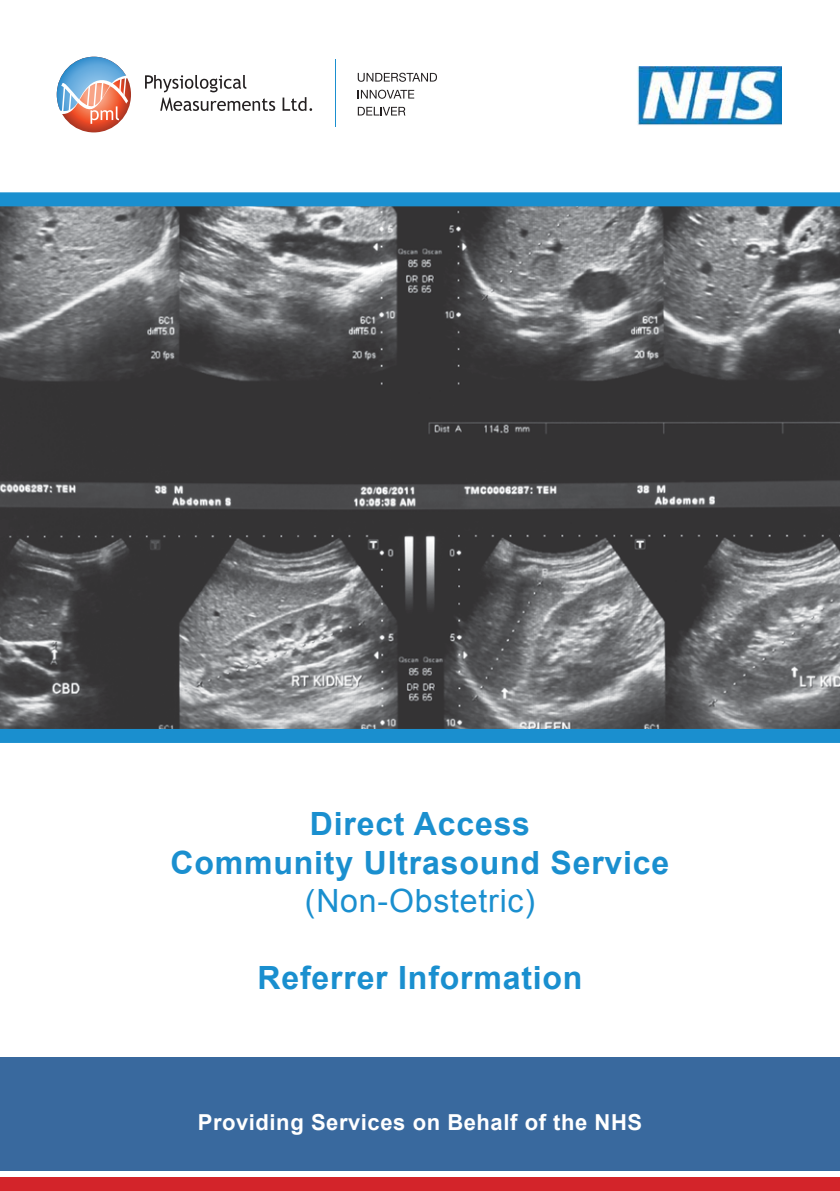
<style>
.page{position:relative;width:840px;height:1191px;background:#fff}
.page>*{position:absolute;margin:0;border:0;box-sizing:border-box;transform-origin:0 0}
.t1{font:700 32px/38.4px "Arial";letter-spacing:.025em;color:#1a8fcf;text-align:center}
.t2{font:32px "Arial";letter-spacing:.025em;color:#1a8fcf}
.t3{font:700 22px "Arial";letter-spacing:.025em;color:#fff}
</style>
<div class="page">
<div style="left:0;top:1176px;width:839px;height:15px;background:#d3242a"></div>
<div style="left:0;top:1057px;width:839px;height:114px;background:#39699e"></div>
<svg style="left:0;top:192px;width:839px;height:551px;background:#585f64"></svg>
<img style="left:637px;top:66px;width:143px;height:59px">
<hr style="left:334px;top:59px;width:1px;height:68px;background:#1a8fcf">
<svg style="left:145px;top:75px;width:101px;height:17px"></svg>
<svg style="left:160px;top:98px;width:115px;height:13px"></svg>
<svg style="left:282px;top:97px;width:30px;height:14px"></svg>
<svg style="left:57px;top:57px;width:74px;height:75px"></svg>
<svg style="left:357px;top:73px;width:80px;height:9px"></svg>
<svg style="left:357px;top:90px;width:57px;height:9px"></svg>
<svg style="left:357px;top:107px;width:48px;height:8px"></svg>
<p class="t1" style="left:170px;top:806px;width:500px">Direct Access<br>Community Ultrasound Service</p>
<p class="t2" style="left:305px;top:879px;width:231px">(Non-Obstetric)</p>
<p class="t1" style="left:257px;top:959px;width:326px">Referrer Information</p>
<p class="t3" style="left:198px;top:1107px;width:445px">Providing Services on Behalf of the NHS</p>
</div>
